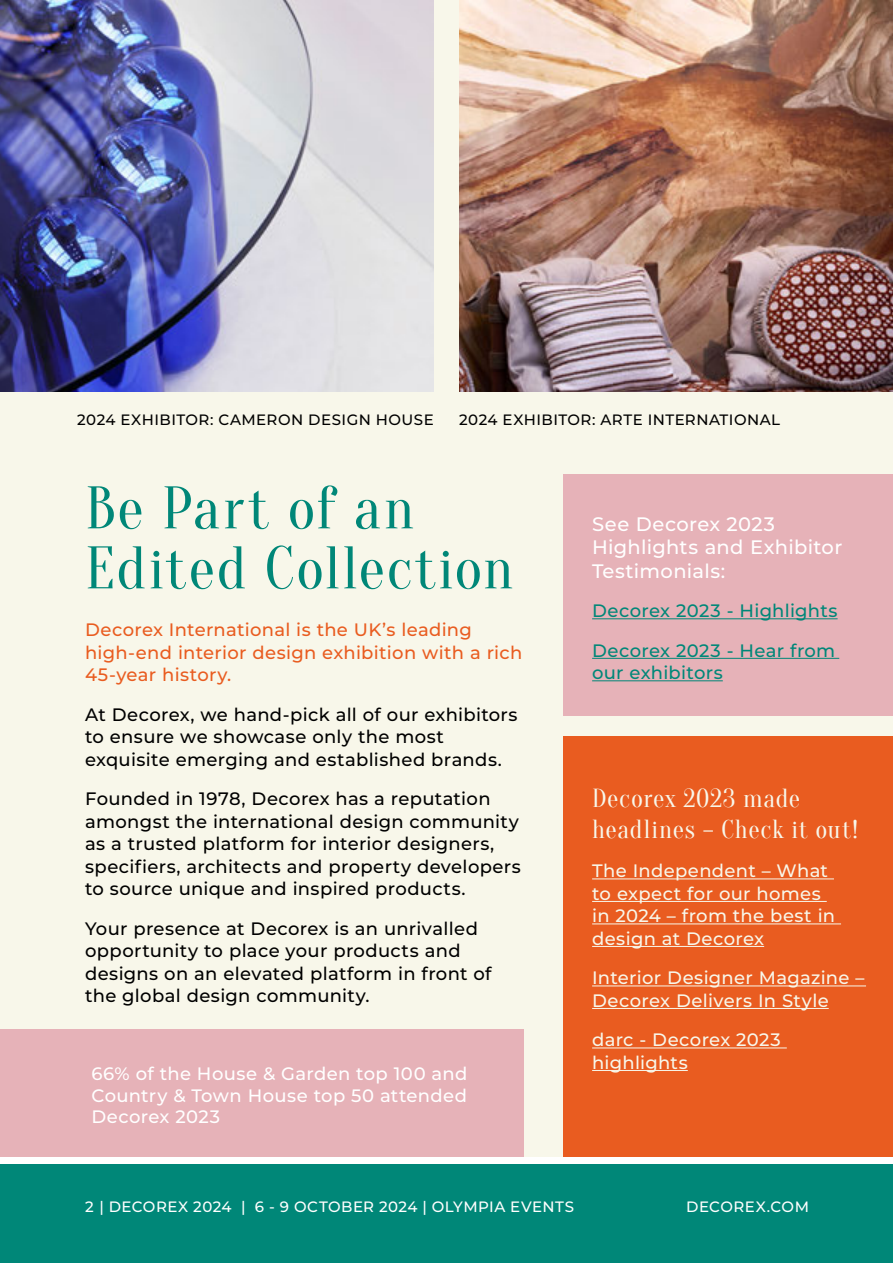
<style>
.page{position:relative;width:893px;height:1263px;background:#fff}
.page>*{position:absolute;margin:0;border:0;box-sizing:border-box;transform-origin:0 0}
.t1{font:60px/60px "Oranienbaum";letter-spacing:.03em;color:#008778}
.t2{font:25.5px/30.6px "Oranienbaum";letter-spacing:.025em;color:#f8f7ea}
.t3{font:500 19.5px/23.4px "Montserrat";letter-spacing:.015em;color:#fff}
.t4{font:500 18px/22.5px "Montserrat";letter-spacing:.02em;color:#000}
.t5{font:500 18px/22.5px "Montserrat";letter-spacing:.02em;color:#f8f7ea}
.t6{font:500 18px/22.5px "Montserrat";letter-spacing:.015em;color:#e95c20}
.t7{font:500 18px/21.6px "Montserrat";letter-spacing:.02em;color:#fff;text-align:justify}
.t8{font:500 18px/39.5px "Montserrat";letter-spacing:.02em;color:#008778}
.t9{font:500 15px "Montserrat";letter-spacing:.03em;color:#000}
.t10{font:500 15px "Montserrat";letter-spacing:.03em;color:#fff}
</style>
<div class="page">
<div style="left:0;top:1157px;width:893px;height:106px;background:#008778"></div>
<div style="left:0;top:1157px;width:893px;height:7px;background:#fff"></div>
<div style="left:0;top:0;width:893px;height:1157px;background:#f8f7ea"></div>
<img style="left:0;top:0;width:434px;height:391px">
<img style="left:459px;top:0;width:434px;height:391px">
<div style="left:563px;top:475px;width:330px;height:241px;background:#e6b2b8"></div>
<div style="left:563px;top:736px;width:330px;height:421px;background:#e95c20"></div>
<hr style="left:592px;top:618px;width:246px;height:1px;background:#008778">
<hr style="left:592px;top:658px;width:247px;height:1px;background:#008778">
<hr style="left:592px;top:680px;width:131px;height:1px;background:#008778">
<hr style="left:592px;top:878px;width:242px;height:1px;background:#f8f7ea">
<hr style="left:592px;top:901px;width:235px;height:1px;background:#f8f7ea">
<hr style="left:592px;top:923px;width:249px;height:1px;background:#f8f7ea">
<hr style="left:592px;top:946px;width:172px;height:1px;background:#f8f7ea">
<hr style="left:592px;top:985px;width:274px;height:1px;background:#f8f7ea">
<hr style="left:592px;top:1008px;width:237px;height:1px;background:#f8f7ea">
<hr style="left:592px;top:1047px;width:195px;height:1px;background:#f8f7ea">
<hr style="left:592px;top:1070px;width:96px;height:1px;background:#f8f7ea">
<div style="left:0;top:1029px;width:523px;height:128px;background:#e6b2b8"></div>
<p class="t9" style="left:77px;top:409px;width:358px">2024 EXHIBITOR: CAMERON DESIGN HOUSE</p>
<p class="t9" style="left:459px;top:409px;width:322px">2024 EXHIBITOR: ARTE INTERNATIONAL</p>
<h1 class="t1" style="left:85px;top:479px;width:430px">Be Part of an<br>Edited Collection</h1>
<p class="t6" style="left:85px;top:618px;width:439px">Decorex International is the UK’s leading high-end interior design exhibition with a rich<br>45-year history.</p>
<p class="t4" style="left:85px;top:702px;width:434px">At Decorex, we hand-pick all of our exhibitors to ensure we showcase only the most exquisite emerging and established brands.</p>
<p class="t4" style="left:85px;top:787px;width:437px">Founded in 1978, Decorex has a reputation amongst the international design community as a trusted platform for interior designers, specifiers, architects and property developers to source unique and inspired products.</p>
<p class="t4" style="left:85px;top:916px;width:408px">Your presence at Decorex is an unrivalled opportunity to place your products and designs on an elevated platform in front of the global design community.</p>
<p class="t7" style="left:91px;top:1062px;width:378px">66% of the House &amp; Garden top 100 and Country &amp; Town House top 50 attended Decorex 2023</p>
<p class="t3" style="left:592px;top:511px;width:252px">See Decorex 2023<br>Highlights and Exhibitor<br>Testimonials:</p>
<p class="t8" style="left:592px;top:590px;width:247px">Decorex 2023 - Highlights<br>Decorex 2023 - Hear from</p>
<p class="t8" style="left:592px;top:652px;width:132px">our exhibitors</p>
<h2 class="t2" style="left:592px;top:784px;width:267px">Decorex 2023 made headlines – Check it out!</h2>
<p class="t5" style="left:592px;top:859px;width:244px">The Independent – What to expect for our homes in 2024 – from the best in design at Decorex</p>
<p class="t5" style="left:592px;top:966px;width:274px">Interior Designer Magazine –<br>Decorex Delivers In Style</p>
<p class="t5" style="left:592px;top:1028px;width:190px">darc - Decorex 2023 highlights</p>
<p class="t10" style="left:85px;top:1196px;width:490px">2 | DECOREX 2024 | 6 - 9 OCTOBER 2024 | OLYMPIA EVENTS</p>
<p class="t10" style="left:686px;top:1196px;width:124px">DECOREX.COM</p>
</div>
